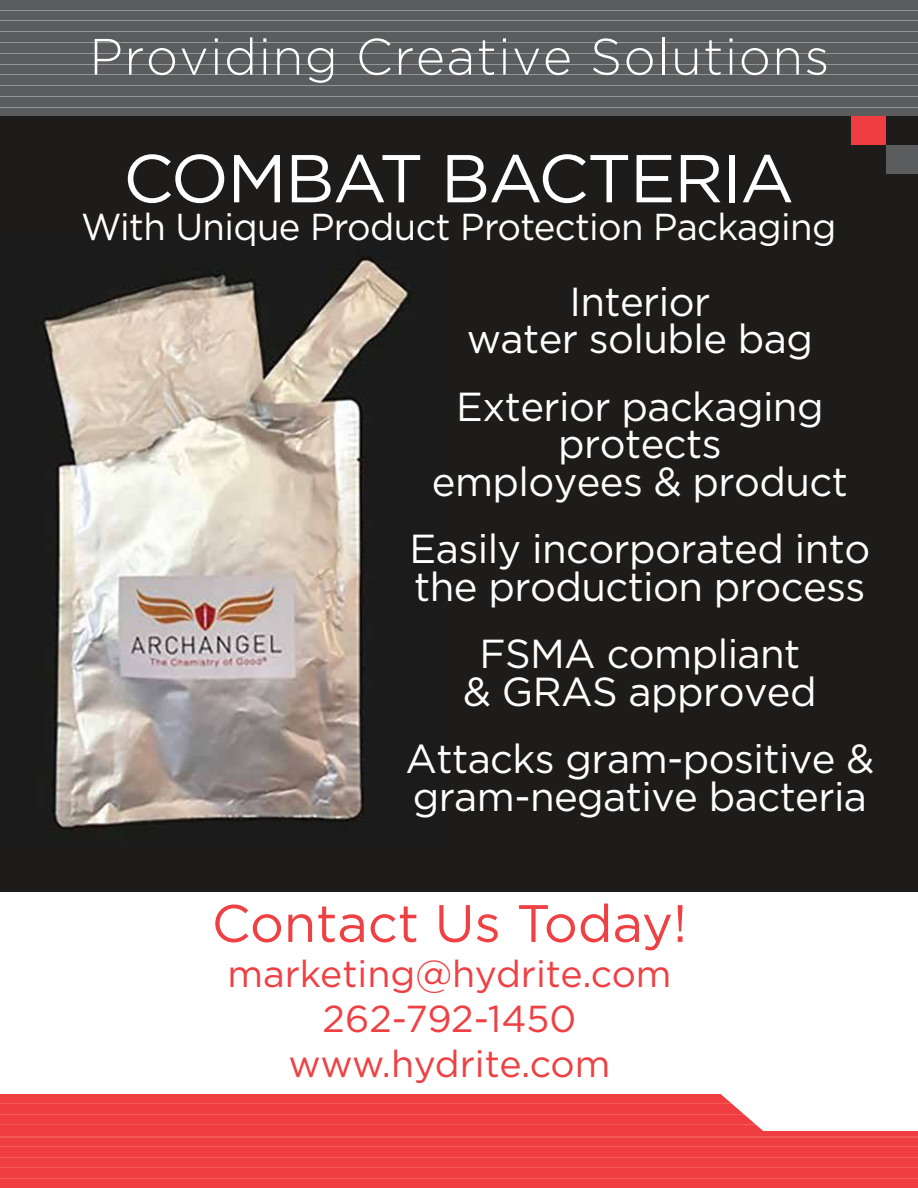
<style>
.page{position:relative;width:918px;height:1188px;background:#fff}
.page>*{position:absolute;margin:0;border:0;box-sizing:border-box;transform-origin:0 0}
.t1{font:67.5px "Gotham";letter-spacing:-.025em;color:#fff}
.t2{font:52.5px "Gotham";color:#ef4043}
.t3{font:300 51px "Gotham";letter-spacing:.03em;color:#fff}
.t4{font:40.5px/37.5px "Gotham";letter-spacing:-.015em;color:#fff;text-align:center}
.t5{font:37.5px/45px "Gotham";color:#ef4043;text-align:center}
.t6{font:37.5px "Gotham";letter-spacing:-.02em;color:#fff}
</style>
<div class="page">
<div style="left:0;top:116px;width:918px;height:775px;background:#1d1c1a"></div>
<div style="left:0;top:1094px;width:918px;height:94px;background:#ef3d42"></div>
<hr style="left:0;top:1114px;width:918px;height:1px;background:#f15b53">
<hr style="left:0;top:1124px;width:918px;height:1px;background:#f15b53">
<hr style="left:0;top:1136px;width:918px;height:1px;background:#f15b53">
<hr style="left:0;top:1146px;width:918px;height:1px;background:#f15b53">
<hr style="left:0;top:1157px;width:918px;height:1px;background:#f15b53">
<hr style="left:0;top:1168px;width:918px;height:1px;background:#f15b53">
<hr style="left:0;top:1178px;width:918px;height:1px;background:#f15b53">
<div style="left:0;top:0;width:918px;height:116px;background:#5a5c5d"></div>
<div style="left:851px;top:116px;width:35px;height:29px;background:#ef3d42"></div>
<div style="left:887px;top:145px;width:31px;height:29px;background:#5a5c5d"></div>
<hr style="left:0;top:10px;width:918px;height:1px;background:#939598">
<hr style="left:0;top:21px;width:918px;height:1px;background:#939598">
<hr style="left:0;top:31px;width:918px;height:1px;background:#939598">
<hr style="left:0;top:42px;width:918px;height:1px;background:#939598">
<hr style="left:0;top:53px;width:918px;height:1px;background:#939598">
<hr style="left:0;top:64px;width:918px;height:1px;background:#939598">
<hr style="left:0;top:75px;width:918px;height:1px;background:#939598">
<hr style="left:0;top:85px;width:918px;height:1px;background:#939598">
<hr style="left:0;top:96px;width:918px;height:1px;background:#939598">
<hr style="left:0;top:107px;width:918px;height:1px;background:#939598">
<hr style="left:0;top:1103px;width:918px;height:1px;background:#f15b53">
<div style="left:763px;top:1085px;width:155px;height:46px;background:#fff"></div>
<svg style="left:720px;top:1094px;width:43px;height:37px"></svg>
<img style="left:40px;top:257px;width:377px;height:574px">
<p class="t3" style="left:89px;top:24px;width:741px">Providing Creative Solutions</p>
<h1 class="t1" style="left:123px;top:135px;width:673px">COMBAT BACTERIA</h1>
<p class="t6" style="left:81px;top:203px;width:757px">With Unique Product Protection Packaging</p>
<p class="t4" style="left:467px;top:282px;width:348px">Interior<br>water soluble bag</p>
<p class="t4" style="left:432px;top:387px;width:417px">Exterior packaging protects<br>employees &amp; product</p>
<p class="t4" style="left:410px;top:529px;width:462px;text-align:left">Easily incorporated into the production process</p>
<p class="t4" style="left:463px;top:635px;width:355px">FSMA compliant &amp; GRAS approved</p>
<p class="t4" style="left:406px;top:740px;width:470px;text-align:left">Attacks gram-positive &amp; gram-negative bacteria</p>
<p class="t2" style="left:212px;top:890px;width:477px">Contact Us Today!</p>
<p class="t5" style="left:227px;top:950px;width:446px">marketing@hydrite.com<br>262-792-1450 www.hydrite.com</p>
</div>
